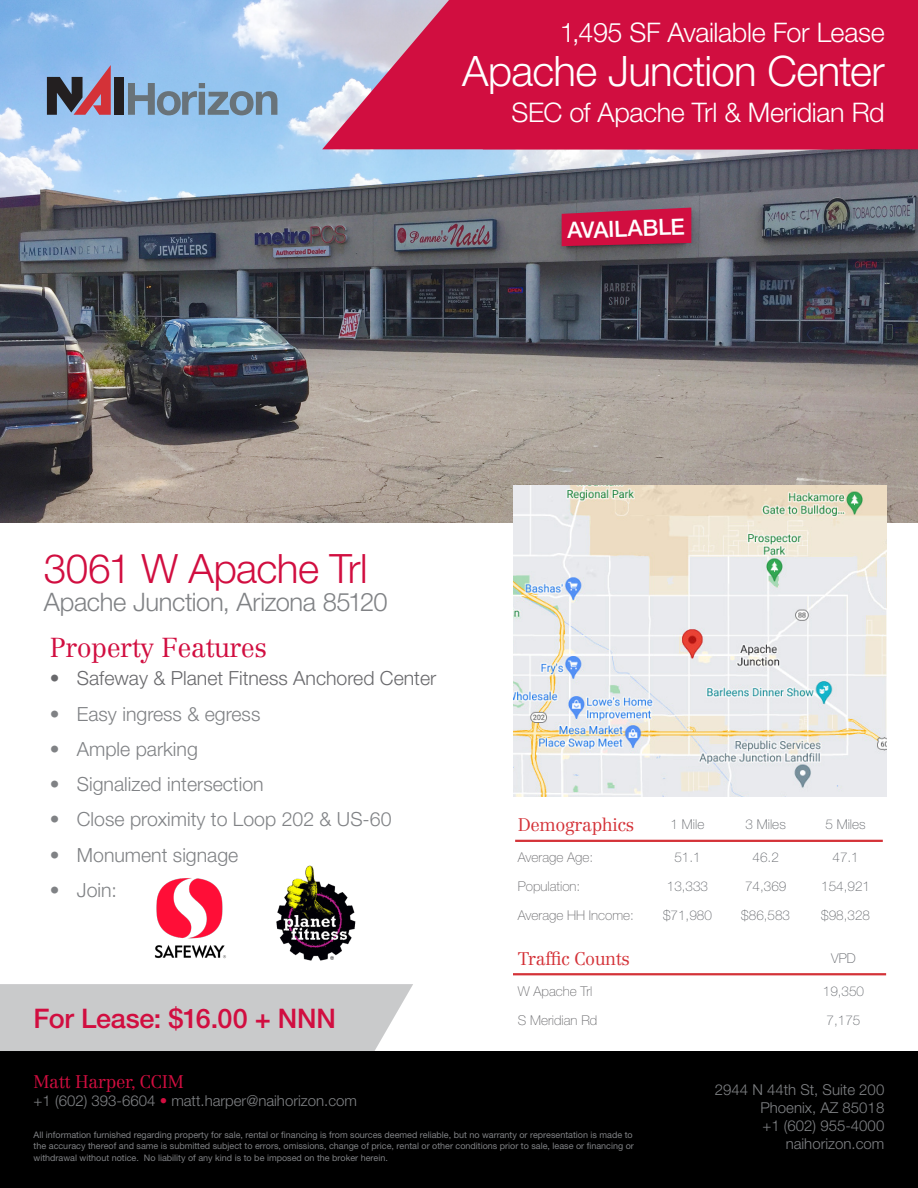
<style>
.page{position:relative;width:918px;height:1188px;background:#fff}
.page>*{position:absolute;margin:0;border:0;box-sizing:border-box;transform-origin:0 0}
.Top_Banner__Address{font:300 42px "Helvetica Neue LT Std";letter-spacing:-.015em;color:#fff}
.Top_Banner__Address-2{font:300 40.5px "Helvetica Neue LT Std";letter-spacing:-.015em;color:#d10e40}
.Top_Banner__Address-3{font:300 27px "Helvetica Neue LT Std";letter-spacing:-.015em;color:#fff}
.Top_Banner__Address-4{font:500 27px "Helvetica Neue LT Std";letter-spacing:-.01em;color:#d10e40}
.t1{font:300 27px "Centennial LT Std";letter-spacing:-.02em;color:#d10e40}
.Top_Banner__Address-5{font:300 25.5px "Helvetica Neue LT Std";letter-spacing:-.015em;color:#808285}
.Top_Banner__Address-6{font:500 22.5px "Helvetica Neue LT Std";color:#fff}
.t2{font:300 19.5px "Helvetica Neue LT Std";color:#808285}
.t3{font:300 19.5px "Helvetica Neue LT Std";color:#69696c}
.t4{font:300 18px "Centennial LT Std";letter-spacing:-.02em;color:#d43238}
.t5{font:300 18px "Centennial LT Std";letter-spacing:-.02em;color:#d10e40}
.t6{font:300 15px/18px "Helvetica Neue LT Std";color:#808285;text-align:right}
.t7{font:100 13.5px "Helvetica Neue LT Std";color:#62656a}
.t8{font:100 13.5px "Helvetica Neue LT Std";color:#69696c}
.t9{font:9px/11.6px "Helvetica Neue LT Std";color:#808285}
.s1{color:#d10e40}
</style>
<div class="page">
<div style="left:0;top:1052px;width:918px;height:136px;background:#000"></div>
<img style="left:0;top:0;width:918px;height:523px">
<img style="left:513px;top:485px;width:373px;height:312px">
<div style="left:114px;top:77px;width:10px;height:38px;background:#231f20"></div>
<svg style="left:47px;top:65px;width:64px;height:50px;background:#816b82"></svg>
<svg style="left:128px;top:83px;width:149px;height:32px;background:#809fb9"></svg>
<div style="left:0;top:984px;width:413px;height:67px;background:#c9cacb"></div>
<div style="left:834px;top:0;width:84px;height:149px;background:#d10e40"></div>
<svg style="left:322px;top:0;width:512px;height:149px;background:#cf2654"></svg>
<hr style="left:515px;top:840px;width:368px;height:2px;background:#d43238">
<hr style="left:513px;top:973px;width:373px;height:2px;background:#d43238">
<svg style="left:562px;top:208px;width:129px;height:38px;background:#c41744"></svg>
<img style="left:154px;top:878px;width:72px;height:81px">
<img style="left:276px;top:866px;width:80px;height:94px">
<p class="Top_Banner__Address-3" style="left:560px;top:16px;width:326px">1,495 SF Available For Lease</p>
<p class="Top_Banner__Address" style="left:462px;top:45px;width:424px">Apache Junction Center</p>
<p class="Top_Banner__Address-3" style="left:512px;top:96px;width:375px">SEC of Apache Trl &amp; Meridian Rd</p>
<h3 class="Top_Banner__Address-3" style="left:679px;top:96px;width:207px">1,495 SF Av ilable</h3>
<p class="Top_Banner__Address-6" style="left:567px;top:217px;width:119px;rotate:-2deg">AVAILABLE</p>
<p class="Top_Banner__Address-2" style="left:44px;top:544px;width:325px">3061 W Apache Trl</p>
<p class="Top_Banner__Address-5" style="left:44px;top:587px;width:345px">Apache Junction, Arizona 85120</p>
<p class="t1" style="left:50px;top:631px;width:218px">Property Features</p>
<p class="t3" style="left:50px;top:666px;width:388px">• Safeway &amp; Planet Fitness Anchored Center</p>
<p class="t2" style="left:50px;top:702px;width:212px">• Easy ingress &amp; egress</p>
<p class="t2" style="left:50px;top:737px;width:149px">• Ample parking</p>
<p class="t2" style="left:50px;top:772px;width:215px">• Signalized intersection</p>
<p class="t2" style="left:50px;top:807px;width:343px">• Close proximity to Loop 202 &amp; US-60</p>
<p class="t2" style="left:50px;top:843px;width:190px">• Monument signage</p>
<p class="t2" style="left:50px;top:878px;width:69px">• Join:</p>
<p class="Top_Banner__Address-4" style="left:34px;top:1003px;width:304px">For Lease: $16.00 + NNN</p>
<p class="t4" style="left:518px;top:814px;width:118px">Demographics</p>
<p class="t7" style="left:671px;top:816px;width:35px">1 Mile</p>
<p class="t7" style="left:746px;top:816px;width:42px">3 Miles</p>
<p class="t7" style="left:826px;top:816px;width:42px">5 Miles</p>
<p class="t8" style="left:518px;top:849px;width:77px">Average Age:</p>
<p class="t7" style="left:674px;top:849px;width:28px">51.1</p>
<p class="t7" style="left:753px;top:849px;width:28px">46.2</p>
<p class="t7" style="left:833px;top:849px;width:28px">47.1</p>
<p class="t8" style="left:518px;top:879px;width:64px">Population:</p>
<p class="t7" style="left:667px;top:879px;width:43px">13,333</p>
<p class="t7" style="left:745px;top:879px;width:43px">74,369</p>
<p class="t7" style="left:821px;top:879px;width:50px">154,921</p>
<p class="t8" style="left:518px;top:908px;width:118px">Average HH Income:</p>
<p class="t7" style="left:663px;top:908px;width:50px">$71,980</p>
<p class="t7" style="left:741px;top:908px;width:50px">$86,583</p>
<p class="t7" style="left:821px;top:908px;width:50px">$98,328</p>
<p class="t4" style="left:518px;top:948px;width:114px">Traffic Counts</p>
<p class="t7" style="left:831px;top:951px;width:26px">VPD</p>
<p class="t8" style="left:518px;top:983px;width:76px">W Apache Trl</p>
<p class="t7" style="left:823px;top:983px;width:43px">19,350</p>
<p class="t8" style="left:518px;top:1013px;width:81px">S Meridian Rd</p>
<p class="t7" style="left:827px;top:1013px;width:35px">7,175</p>
<h3 class="t5" style="left:34px;top:1071px;width:152px">Matt Harper, CCIM</h3>
<h3 class="t6" style="left:34px;top:1091px;width:325px">+1 (602) 393-6604 <span class="s1">•</span> matt.harper@naihorizon.com</h3>
<h3 class="t6" style="left:715px;top:1081px;width:171px">2944 N 44th St, Suite 200<br>Phoenix, AZ 85018<br>+1 (602) 955-4000 naihorizon.com</h3>
<p class="t9" style="left:34px;top:1129px;width:602px">All information furnished regarding property for sale, rental or financing is from sources deemed reliable, but no warranty or representation is made to the accuracy thereof and same is submitted subject to errors, omissions, change of price, rental or other conditions prior to sale, lease or financing or withdrawal without notice. No liability of any kind is to be imposed on the broker herein.</p>
</div>
